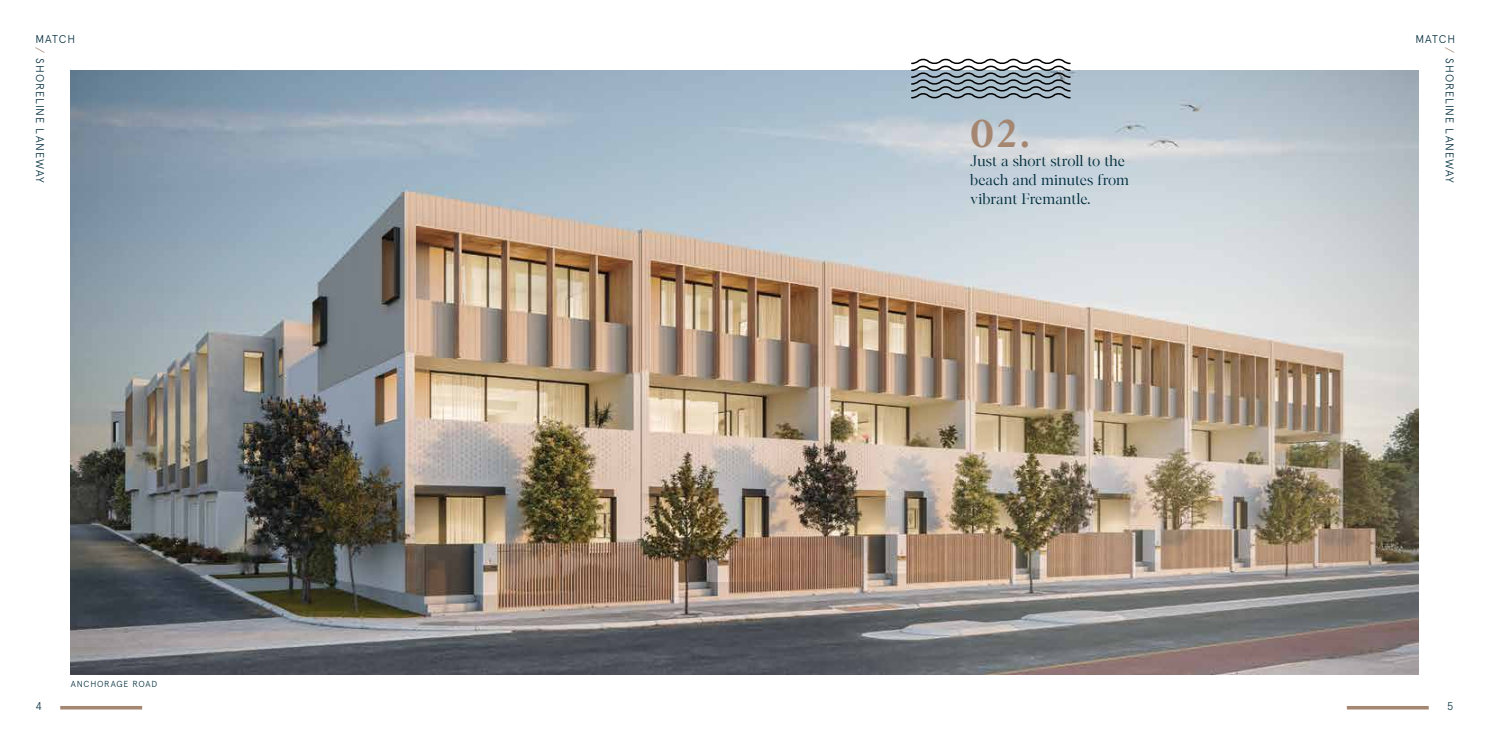
<style>
.page{position:relative;width:1489px;height:745px;background:#fff}
.page>*{position:absolute;margin:0;border:0;box-sizing:border-box;transform-origin:0 0}
.t1{font:37.5px "Koor Bold Thick";color:#a48671}
.t2{font:300 15px/18.8px "Koor";letter-spacing:-.01em;color:#002d3d}
.t3{font:300 11.25px "Apercu";letter-spacing:.075em;color:#002d3d}
.t4{font:300 8.75px "Apercu";letter-spacing:.09em;color:#002d3d}
.s1{color:#a48671}
</style>
<div class="page">
<svg style="left:60px;top:706px;width:82px;height:3px"></svg>
<svg style="left:1346px;top:706px;width:82px;height:3px"></svg>
<img style="left:71px;top:71px;width:1346px;height:602px">
<svg style="left:911px;top:58px;width:159px;height:41px"></svg>
<p class="t3" style="left:35px;top:33px;width:41px">MATCH</p>
<p class="t3" style="left:1415px;top:33px;width:41px">MATCH</p>
<p class="t3" style="left:47px;top:47px;width:137px;rotate:90deg"><span class="s1">/</span> SHORELINE LANEWAY</p>
<p class="t3" style="left:1456px;top:47px;width:137px;rotate:90deg"><span class="s1">/</span> SHORELINE LANEWAY</p>
<h1 class="t1" style="left:970px;top:106px;width:61px">02.</h1>
<p class="t2" style="left:970px;top:150px;width:160px">Just a short stroll to the beach and minutes from vibrant Fremantle.</p>
<p class="t4" style="left:71px;top:678px;width:88px">ANCHORAGE ROAD</p>
<p class="t3" style="left:35px;top:698px;width:8px">4</p>
<p class="t3" style="left:1446px;top:698px;width:8px">5</p>
</div>
